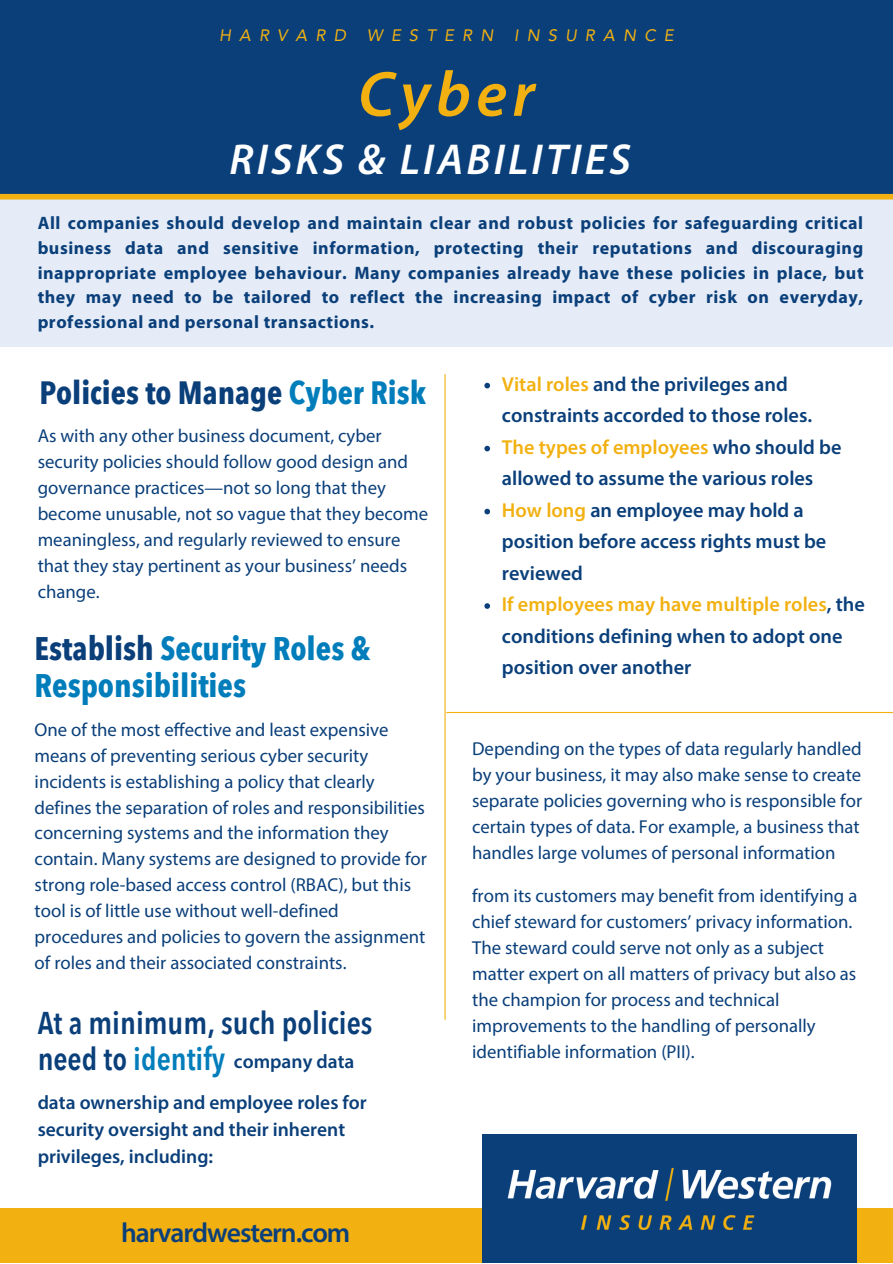
<style>
.page{position:relative;width:893px;height:1264px;background:#fff}
.page>*{position:absolute;margin:0;border:0;box-sizing:border-box;transform-origin:0 0}
.t1{font:italic 600 64.2px "Myriad Pro";letter-spacing:.085em;color:#f2b111}
.t2{font:italic 600 43.35px "Myriad Pro";letter-spacing:.07em;color:#fff}
.t3{font:700 32.55px/37px "Avenir Next Condensed";color:#007dba}
.t4{font:700 32.25px "Avenir Next Condensed";color:#0a3f7a}
.t5{font:600 31.5px "Avenir Next Condensed";color:#0a3f7a}
.t6{font:600 27.6px "Myriad Pro";letter-spacing:-.04em;color:#0a3f7a}
.t7{font:600 20.25px/31.5px "Myriad Pro";color:#0a3f7a}
.t8{font:600 19.5px/27px "Myriad Pro";color:#0a3f7a}
.t9{font:18.75px/25.8px "Myriad Pro";color:#0a3f7a}
.t10{font:700 18px/24.8px "Myriad Pro";letter-spacing:.03em;color:#0a3f7a;text-align:justify}
.t11{font:italic 16.5px "Avenir LT Std";letter-spacing:.5em;color:#f2b111}
.s1{color:#007dba}
.s2{color:#f2b111}
.s3{color:#0a3f7a}
.s4{font-family:"Avenir Next Condensed";font-size:31.5px}
.s5{font-family:"Avenir Next Condensed";font-size:31.5px;color:#007dba}
</style>
<div class="page">
<div style="left:0;top:0;width:892px;height:193px;background:#0a3f7a"></div>
<div style="left:0;top:197px;width:892px;height:149px;background:#e6ecf7"></div>
<div style="left:0;top:194px;width:892px;height:5px;background:#f2b111"></div>
<div style="left:0;top:1208px;width:892px;height:54px;background:#f2b111"></div>
<div style="left:482px;top:1133px;width:374px;height:129px;background:#0a3f7a"></div>
<img style="left:507px;top:1167px;width:325px;height:64px">
<hr style="left:444px;top:374px;width:1px;height:645px;background:#f2b111">
<hr style="left:446px;top:712px;width:446px;height:1px;background:#f2b111">
<svg style="left:484px;top:383px;width:6px;height:5px"></svg>
<svg style="left:484px;top:446px;width:6px;height:5px"></svg>
<svg style="left:484px;top:509px;width:6px;height:5px"></svg>
<svg style="left:484px;top:603px;width:6px;height:6px"></svg>
<p class="t11" style="left:219px;top:28px;width:128px">HARVARD</p>
<p class="t11" style="left:367px;top:28px;width:128px">WESTERN</p>
<p class="t11" style="left:514px;top:28px;width:161px">INSURANCE</p>
<h1 class="t1" style="left:358px;top:68px;width:178px">Cyber</h1>
<h2 class="t2" style="left:229px;top:141px;width:403px">RISKS &amp; LIABILITIES</h2>
<p class="t10" style="left:38px;top:212px;width:827px">All companies should develop and maintain clear and robust policies for safeguarding critical business data and sensitive information, protecting their reputations and discouraging inappropriate employee behaviour. Many companies already have these policies in place, but they may need to be tailored to reflect the increasing impact of cyber risk on everyday, professional and personal transactions.</p>
<h3 class="t4" style="left:39px;top:371px;width:388px">Policies to Manage <span class="s1">Cyber Risk</span></h3>
<p class="t7" style="left:502px;top:370px;width:364px"><span class="s2">Vital roles</span> and the privileges and constraints accorded to those roles.<br><span class="s2">The types of employees</span> who should be allowed to assume the various roles<br><span class="s2">How long</span> an employee may hold a position before access rights must be reviewed<br><span class="s2">If employees may have multiple roles</span>, the conditions defining when to adopt one position over another</p>
<p class="t9" style="left:38px;top:425px;width:392px">As with any other business document, cyber security policies should follow good design and governance practices—not so long that they become unusable, not so vague that they become meaningless, and regularly reviewed to ensure that they stay pertinent as your business’ needs change.</p>
<h3 class="t3" style="left:35px;top:631px;width:337px"><span class="s3">Establish</span> Security Roles &amp;<br>Responsibilities</h3>
<p class="t9" style="left:35px;top:718px;width:394px">One of the most effective and least expensive means of preventing serious cyber security incidents is establishing a policy that clearly defines the separation of roles and responsibilities concerning systems and the information they contain. Many systems are designed to provide for strong role-based access control (RBAC), but this tool is of little use without well-defined procedures and policies to govern the assignment of roles and their associated constraints.</p>
<p class="t9" style="left:472px;top:737px;width:391px">Depending on the types of data regularly handled by your business, it may also make sense to create separate policies governing who is responsible for certain types of data. For example, a business that handles large volumes of personal information</p>
<p class="t9" style="left:472px;top:884px;width:387px">from its customers may benefit from identifying a chief steward for customers’ privacy information.<br>The steward could serve not only as a subject matter expert on all matters of privacy but also as the champion for process and technical improvements to the handling of personally identifiable information (PII).</p>
<h3 class="t5" style="left:38px;top:1002px;width:336px">At a minimum, such policies</h3>
<p class="t8" style="left:38px;top:1049px;width:318px"><span class="s4">need to</span> <span class="s5">identify</span> company data</p>
<p class="t8" style="left:38px;top:1090px;width:330px">data ownership and employee roles for security oversight and their inherent privileges, including:</p>
<h3 class="t6" style="left:121px;top:1221px;width:230px">harvardwestern.com</h3>
</div>
